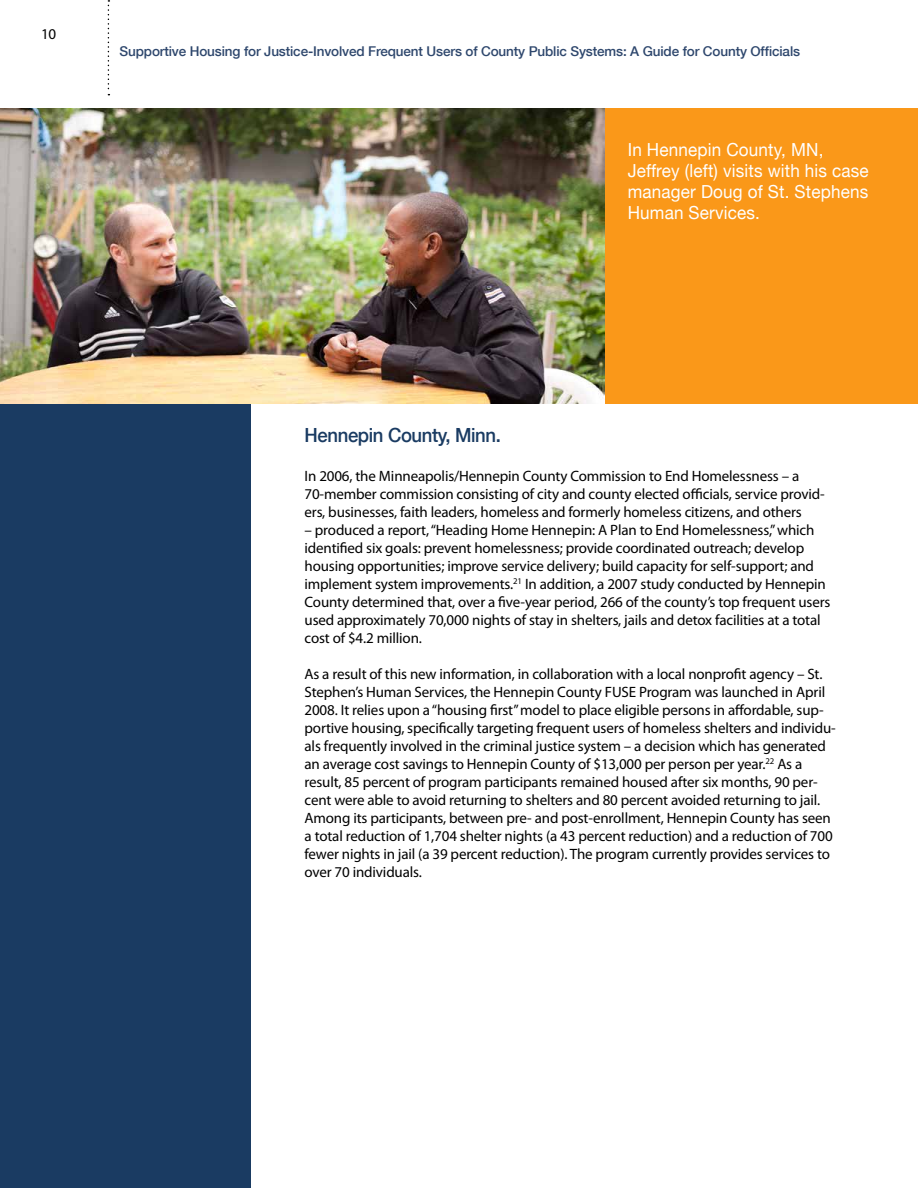
<style>
.page{position:relative;width:918px;height:1188px;background:#fff}
.page>*{position:absolute;margin:0;border:0;box-sizing:border-box;transform-origin:0 0}
.t1{font:500 19.5px "Helvetica Neue";letter-spacing:-.02em;color:#1a3b62;scale:.95 1}
.t2{font:18px/21px "Helvetica Neue";letter-spacing:.01em;color:#fff;scale:.95 1}
.t3{font:15px/18px "Myriad Pro";letter-spacing:-.01em;color:#000}
.t4{font:500 13.5px "Helvetica Neue";letter-spacing:-.01em;color:#2e476d}
</style>
<div class="page">
<svg style="left:108px;top:0;width:1px;height:95px"></svg>
<div style="left:0;top:108px;width:251px;height:1080px;background:#1a3b62"></div>
<div style="left:0;top:108px;width:918px;height:296px;background:#fa9819"></div>
<img style="left:0;top:108px;width:605px;height:296px">
<p class="t3" style="left:41px;top:25px;width:17px">10</p>
<p class="t4" style="left:120px;top:40px;width:682px">Supportive Housing for Justice-Involved Frequent Users of County Public Systems: A Guide for County Officials</p>
<p class="t2" style="left:628px;top:140px;width:255px">I n Hennepin County, MN,<br>Jeffrey (left) visits with his case manager Doug of St. Stephens<br>Human Services.</p>
<h1 class="t1" style="left:305px;top:419px;width:208px">Hennepin County, Minn.</h1>
<p class="t3" style="left:305px;top:467px;width:522px">In 2006, the Minneapolis/Hennepin County Commission to End Homelessness – a<br>70-member commission consisting of city and county elected officials, service provid&shy;ers, businesses, faith leaders, homeless and formerly homeless citizens, and others</p>
<p class="t3" style="left:305px;top:521px;width:527px">– produced a report, “Heading Home Hennepin: A Plan to End Homelessness,” which identified six goals: prevent homelessness; provide coordinated outreach; develop housing opportunities; improve service delivery; build capacity for self-support; and implement system improvements.<sup>21</sup> In addition, a 2007 study conducted by Hennepin County determined that, over a five-year period, 266 of the county’s top frequent users used approximately 70,000 nights of stay in shelters, jails and detox facilities at a total cost of $4.2 million.</p>
<p class="t3" style="left:305px;top:665px;width:533px">As a result of this new information, in collaboration with a local nonprofit agency – St.<br>Stephen’s Human Services, the Hennepin County FUSE Program was launched in April 2008. It relies upon a “housing first” model to place eligible persons in affordable, sup&shy;portive housing, specifically targeting frequent users of homeless shelters and individu&shy;als frequently involved in the criminal justice system – a decision which has generated an average cost savings to Hennepin County of $13,000 per person per year.<sup>22</sup> As a result, 85 percent of program participants remained housed after six months, 90 per&shy;cent were able to avoid returning to shelters and 80 percent avoided returning to jail.<br>Among its participants, between pre- and post-enrollment, Hennepin County has seen a total reduction of 1,704 shelter nights (a 43 percent reduction) and a reduction of 700 fewer nights in jail (a 39 percent reduction). The program currently provides services to over 70 individuals.</p>
</div>
